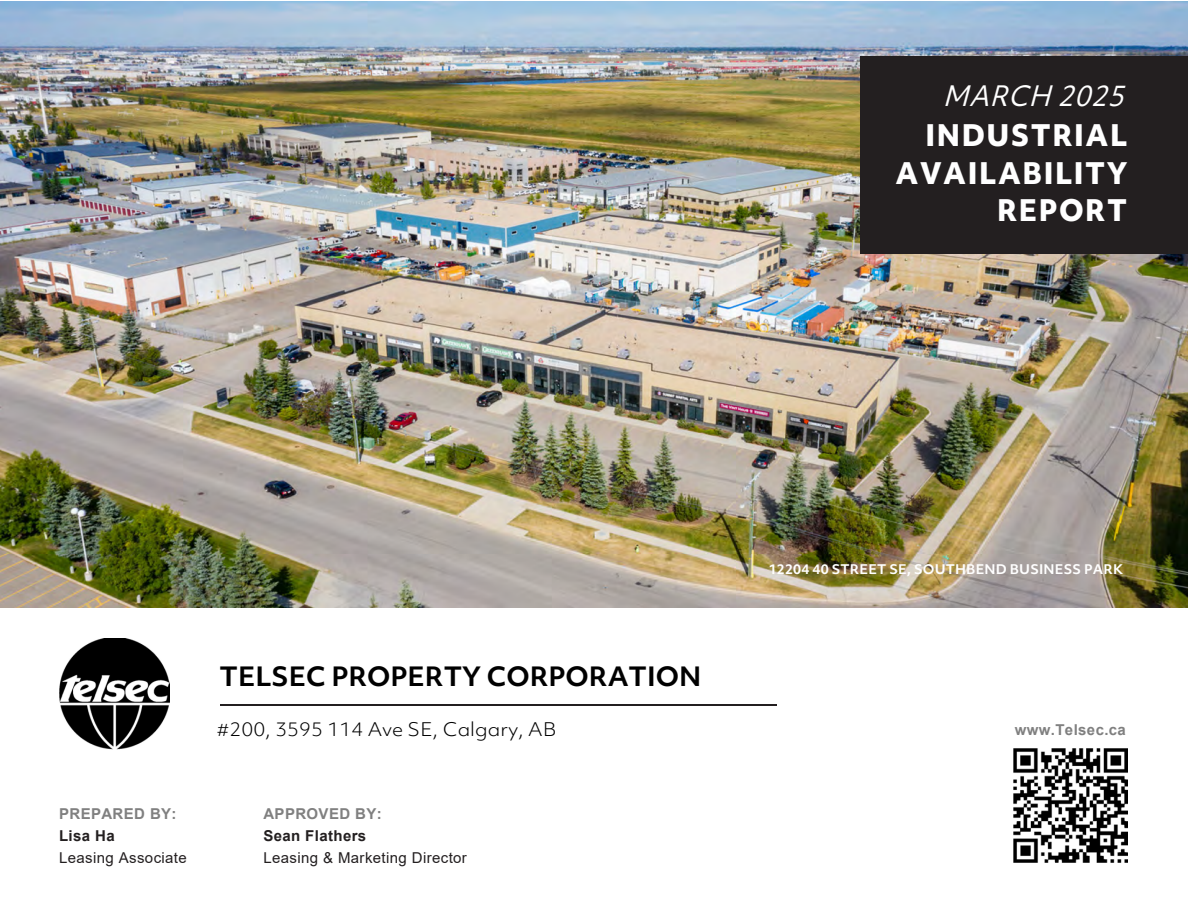
<style>
.page{position:relative;width:1188px;height:918px;background:#fff}
.page>*{position:absolute;margin:0;border:0;box-sizing:border-box;transform-origin:0 0}
.t1{font:800 28.5px/37px "Objektiv Mk 1";letter-spacing:.06em;color:#fff;text-align:right;scale:.95 1}
.t2{font:italic 27px "Objektiv Mk 1";color:#fff;scale:.95 1}
.t3{font:700 25.5px "Objektiv Mk 1";color:#000}
.t4{font:300 18px "Objektiv Mk 1";color:#000;scale:1.07 1}
.t5{font:700 15px "Arial";letter-spacing:.025em;color:#808080}
.t6{font:15px "Arial";letter-spacing:.025em;color:#231f20}
.t7{font:700 15px "Arial";letter-spacing:.025em;color:#231f20}
.t8{font:15px "Arial";letter-spacing:.025em;color:#231f20}
.t9{font:700 12.75px "Objektiv Mk 1";letter-spacing:.01em;color:#fff}
.s1{font-style:inherit}
</style>
<div class="page">
<img style="left:0;top:2px;width:1188px;height:606px">
<hr style="left:220px;top:704px;width:556px;height:1px;background:#231f20">
<div style="left:861px;top:56px;width:327px;height:198px;background:#231f20"></div>
<img style="left:1014px;top:749px;width:114px;height:113px">
<img style="left:59px;top:638px;width:111px;height:111px">
<h2 class="t2" style="left:943px;top:77px;width:202px">MARCH 2025</h2>
<h1 class="t1" style="left:896px;top:116px;width:246px">INDUSTRIAL<br>AVAILABILITY<br>REPORT</h1>
<p class="t5" style="left:59px;top:804px;width:119px">PREPARED BY:</p>
<p class="t7" style="left:59px;top:825px;width:57px">Lisa Ha</p>
<p class="t8" style="left:59px;top:847px;width:129px">Leasing Associate</p>
<h3 class="t3" style="left:220px;top:659px;width:483px">TELSEC PROPERTY CORPORATION</h3>
<h3 class="t4" style="left:216px;top:717px;width:319px">#200, 3595 114 Ave SE, Calgary, AB</h3>
<p class="t5" style="left:263px;top:804px;width:120px">APPROVED BY:</p>
<p class="t7" style="left:263px;top:825px;width:104px">Sean Flathers</p>
<p class="t6" style="left:263px;top:847px;width:205px">Leasing &amp; Marketing Director</p>
<p class="t9" style="left:769px;top:560px;width:356px">12204 40 STREET SE, SOUTHBEND <span class="s1">BUSINESS PARK</span></p>
<p class="t5" style="left:1015px;top:719px;width:113px">www.Telsec.ca</p>
</div>
